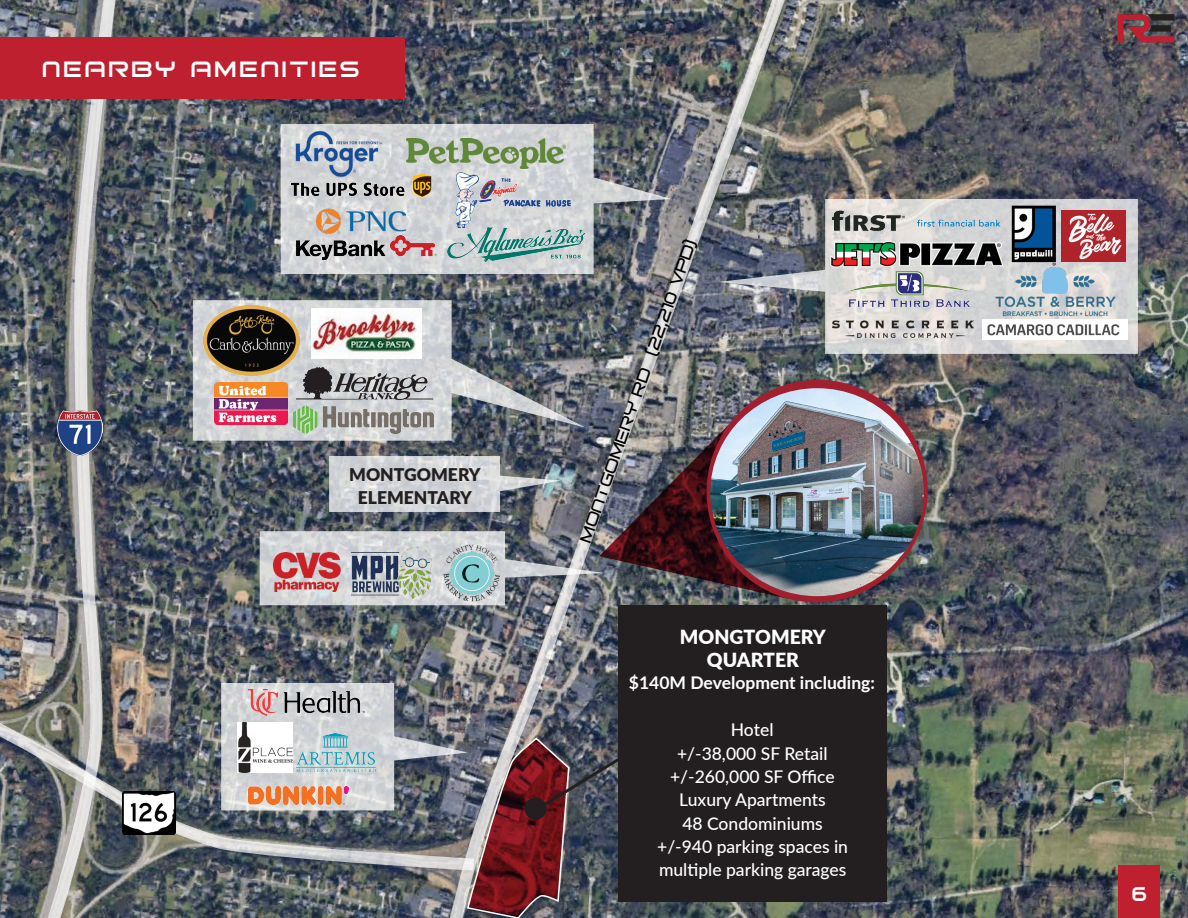
<style>
.page{position:relative;width:1188px;height:918px;background:#fff}
.page>*{position:absolute;margin:0;border:0;box-sizing:border-box;transform-origin:0 0}
.t1{font:500 30px "Bitsumishi Pro";letter-spacing:.1em;color:#fff}
.t2{font:500 27px "Bitsumishi Pro";color:#fff}
.t3{font:21.9px "Bitsumishi Pro";color:#000}
.t4{font:900 19.5px/23.4px "Lato";color:#fff;text-align:center}
.t5{font:500 17.55px/23.4px "Lato";color:#fff;text-align:center}
.t6{font:700 17.55px "Lato";color:#fff}
.t7{font:900 17.55px/23.4px "Lato";color:#231f20;text-align:center}
</style>
<div class="page">
<img style="left:0;top:0;width:1188px;height:918px">
<svg style="left:45px;top:0;width:72px;height:918px;background:#75797c"></svg>
<img style="left:447px;top:0;width:342px;height:918px">
<img style="left:0;top:708px;width:221px;height:163px">
<img style="left:58px;top:411px;width:44px;height:45px">
<div style="left:619px;top:605px;width:268px;height:297px;background:#231f20"></div>
<img style="left:221px;top:683px;width:413px;height:235px">
<img style="left:248px;top:689px;width:116px;height:27px">
<img style="left:248px;top:786px;width:100px;height:18px">
<img style="left:297px;top:734px;width:79px;height:37px">
<img style="left:238px;top:722px;width:55px;height:51px">
<svg style="left:281px;top:124px;width:390px;height:150px;background:#a5a9ad"></svg>
<img style="left:291px;top:129px;width:92px;height:45px">
<img style="left:448px;top:168px;width:135px;height:59px">
<img style="left:291px;top:174px;width:140px;height:24px">
<img style="left:406px;top:139px;width:161px;height:30px">
<img style="left:447px;top:227px;width:137px;height:35px">
<img style="left:297px;top:235px;width:140px;height:25px">
<img style="left:317px;top:194px;width:89px;height:53px">
<svg style="left:718px;top:199px;width:420px;height:155px;background:#a4a6aa"></svg>
<img style="left:833px;top:210px;width:168px;height:22px">
<img style="left:830px;top:241px;width:173px;height:26px">
<img style="left:839px;top:270px;width:140px;height:39px">
<img style="left:983px;top:319px;width:145px;height:20px">
<img style="left:1011px;top:206px;width:44px;height:60px">
<img style="left:833px;top:321px;width:141px;height:17px">
<img style="left:995px;top:267px;width:120px;height:49px">
<img style="left:1061px;top:210px;width:65px;height:51px">
<svg style="left:193px;top:300px;width:393px;height:141px;background:#92979d"></svg>
<img style="left:203px;top:306px;width:97px;height:69px">
<img style="left:312px;top:309px;width:110px;height:50px">
<img style="left:214px;top:383px;width:73px;height:42px">
<img style="left:297px;top:367px;width:140px;height:35px">
<img style="left:294px;top:406px;width:140px;height:9px">
<img style="left:122px;top:792px;width:54px;height:42px">
<div style="left:0;top:38px;width:405px;height:61px;background:#bf202f"></div>
<img style="left:1114px;top:12px;width:64px;height:33px">
<div style="left:1118px;top:866px;width:42px;height:52px;background:#bf202f"></div>
<img style="left:692px;top:365px;width:250px;height:252px">
<img style="left:710px;top:388px;width:214px;height:208px">
<img style="left:260px;top:415px;width:566px;height:190px">
<h1 class="t1" style="left:42px;top:57px;width:318px">nearby amenities</h1>
<p class="t7" style="left:349px;top:462px;width:133px">MONTGOMERY<br>ELEMENTARY</p>
<p class="t3" style="left:578px;top:539px;width:321px;rotate:-71deg">montgomery RD (22,210 VPD)</p>
<p class="t4" style="left:680px;top:624px;width:148px">MONGTOMERY<br>QUARTER</p>
<p class="t6" style="left:629px;top:670px;width:248px">$140M Development including:</p>
<p class="t5" style="left:657px;top:717px;width:192px">Hotel<br>+/-38,000 SF Retail +/-260,000 SF Office<br>Luxury Apartments<br>48 Condominiums +/-940 parking spaces in multiple parking garages</p>
<h2 class="t2" style="left:1132px;top:884px;width:16px">6</h2>
</div>
